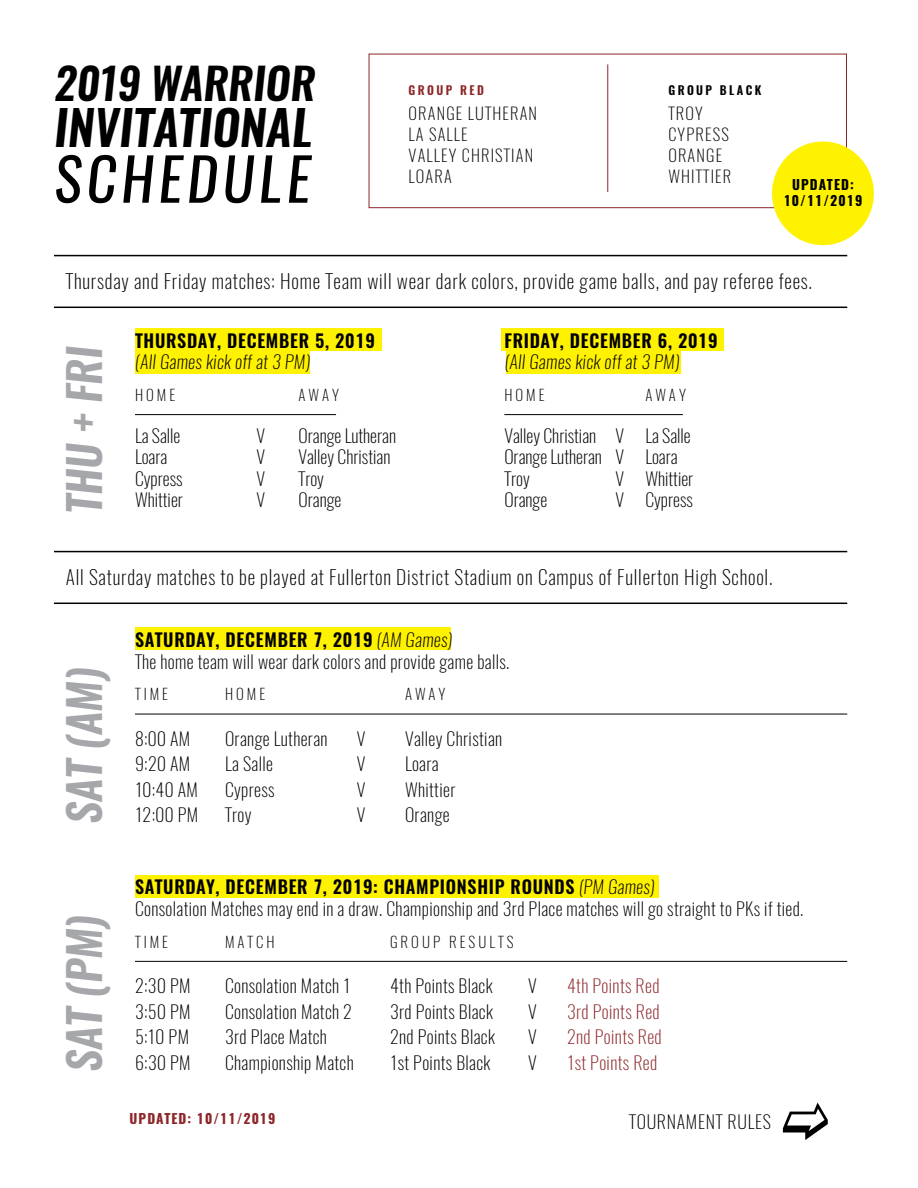
<style>
.page{position:relative;width:918px;height:1188px;background:#fff}
.page>*{position:absolute;margin:0;border:0;box-sizing:border-box;transform-origin:0 0}
.t1{font:italic 58.5px "Oswald";letter-spacing:.08em;color:#000}
.t2{font:italic 600 48px "Oswald";color:#000}
.t3{font:italic 600 44.25px "Oswald";color:#a5a7aa}
.t4{font:italic 600 43.5px "Oswald";color:#000}
.t5{font:200 19.5px "Oswald";letter-spacing:.04em;color:#000}
.t6{font:200 18px/21.6px "Oswald";letter-spacing:.02em;color:#000}
.t7{font:200 18px/21.6px "Oswald";color:#000}
.t8{font:200 18px "Oswald";letter-spacing:.02em;color:#8d2629}
.t9{font:600 18px "Oswald";letter-spacing:.04em;color:#000}
.t10{font:italic 200 18px "Oswald";letter-spacing:.02em;color:#000}
.t11{font:200 18px "Oswald";letter-spacing:.04em;color:#000}
.t12{font:200 16.5px/21px "Oswald";letter-spacing:.07em;color:#000}
.t13{font:200 15px "Oswald";letter-spacing:.2em;color:#000}
.t14{font:700 13.5px "Oswald";letter-spacing:.08em;color:#8d2629}
.t15{font:700 13.5px/16.2px "Oswald";letter-spacing:.08em;color:#000;text-align:center}
.t16{font:600 12px "Oswald";letter-spacing:.2em;color:#000}
.t17{font:600 12px "Oswald";letter-spacing:.2em;color:#8d2629}
.s1{font-weight:600}
.s2{font-style:italic}
</style>
<div class="page">
<div style="left:135px;top:351px;width:174px;height:23px;background:#fff200"></div>
<div style="left:506px;top:351px;width:175px;height:23px;background:#fff200"></div>
<div style="left:135px;top:627px;width:316px;height:23px;background:#fff200"></div>
<div style="left:135px;top:875px;width:523px;height:23px;background:#fff200"></div>
<div style="left:501px;top:328px;width:222px;height:23px;background:#fff200"></div>
<div style="left:135px;top:328px;width:246px;height:23px;background:#fff200"></div>
<hr style="left:135px;top:714px;width:712px;height:1px;background:#000">
<hr style="left:135px;top:961px;width:712px;height:1px;background:#000">
<div style="left:369px;top:54px;width:478px;height:154px;border:1px solid #8d2629"></div>
<hr style="left:607px;top:64px;width:1px;height:128px;background:#8d2629">
<hr style="left:135px;top:414px;width:201px;height:1px;background:#000">
<hr style="left:504px;top:414px;width:179px;height:1px;background:#000">
<hr style="left:54px;top:551px;width:793px;height:1px;background:#000">
<hr style="left:54px;top:255px;width:793px;height:1px;background:#000">
<hr style="left:54px;top:603px;width:793px;height:1px;background:#000">
<hr style="left:54px;top:307px;width:793px;height:1px;background:#000">
<div style="left:772px;top:141px;width:102px;height:104px;background:#fff200;border-radius:50%"></div>
<h3 class="t4" style="left:54px;top:53px;width:263px">2019 WARRIOR</h3>
<h2 class="t2" style="left:54px;top:94px;width:260px">INVITATIONAL</h2>
<h1 class="t1" style="left:54px;top:139px;width:258px">SCHEDULE</h1>
<p class="t17" style="left:409px;top:82px;width:77px">GROUP RED</p>
<p class="t12" style="left:409px;top:103px;width:130px">ORANGE LUTHERAN<br>LA SALLE<br>VALLEY CHRISTIAN<br>LOARA</p>
<p class="t16" style="left:668px;top:82px;width:94px">GROUP BLACK</p>
<p class="t12" style="left:668px;top:103px;width:64px">TROY<br>CYPRESS<br>ORANGE<br>WHITTIER</p>
<p class="t15" style="left:784px;top:177px;width:80px">UPDATED:<br>10/11/2019</p>
<p class="t5" style="left:66px;top:269px;width:748px">Thursday and Friday matches: Home Team will wear dark colors, provide game balls, and pay referee fees.</p>
<h3 class="t3" style="left:53px;top:514px;width:169px;rotate:-90deg">THU + FRI</h3>
<p class="t9" style="left:135px;top:328px;width:241px">THURSDAY, DECEMBER 5, 2019</p>
<p class="t10" style="left:135px;top:350px;width:177px">(All Games kick off at 3 PM)</p>
<p class="t13" style="left:135px;top:385px;width:42px">HOME</p>
<p class="t13" style="left:299px;top:385px;width:42px">AWAY</p>
<p class="t6" style="left:135px;top:424px;width:47px">La Salle</p>
<p class="t6" style="left:256px;top:424px;width:10px">V</p>
<p class="t7" style="left:298px;top:424px;width:99px">Orange Lutheran</p>
<p class="t6" style="left:135px;top:446px;width:34px">Loara</p>
<p class="t6" style="left:256px;top:446px;width:10px">V</p>
<p class="t7" style="left:298px;top:446px;width:93px">Valley Christian</p>
<p class="t7" style="left:135px;top:468px;width:49px">Cypress</p>
<p class="t6" style="left:256px;top:468px;width:10px">V</p>
<p class="t6" style="left:298px;top:468px;width:27px">Troy</p>
<p class="t7" style="left:135px;top:489px;width:49px">Whittier</p>
<p class="t6" style="left:256px;top:489px;width:10px">V</p>
<p class="t6" style="left:298px;top:489px;width:44px">Orange</p>
<p class="t9" style="left:504px;top:328px;width:215px">FRIDAY, DECEMBER 6, 2019</p>
<p class="t10" style="left:504px;top:350px;width:177px">(All Games kick off at 3 PM)</p>
<p class="t13" style="left:504px;top:385px;width:42px">HOME</p>
<p class="t13" style="left:645px;top:385px;width:42px">AWAY</p>
<p class="t7" style="left:504px;top:424px;width:188px">Valley Christian V La Salle<br>Orange Lutheran V Loara<br>Troy</p>
<p class="t7" style="left:615px;top:468px;width:79px">V Whittier</p>
<p class="t6" style="left:504px;top:489px;width:44px">Orange</p>
<p class="t7" style="left:615px;top:489px;width:79px">V Cypress</p>
<p class="t5" style="left:66px;top:565px;width:708px">All Saturday matches to be played at Fullerton District Stadium on Campus of Fullerton High School.</p>
<h3 class="t3" style="left:53px;top:824px;width:158px;rotate:-90deg">SAT (AM)</h3>
<p class="t6" style="left:135px;top:629px;width:376px"><span class="s1">SATURDAY, DECEMBER 7, 2019</span> <span class="s2">(AM Games)<br></span>The home team will wear dark colors and provide game balls.</p>
<p class="t13" style="left:135px;top:684px;width:35px">TIME</p>
<p class="t13" style="left:225px;top:684px;width:42px">HOME</p>
<p class="t13" style="left:405px;top:684px;width:42px">AWAY</p>
<p class="t6" style="left:135px;top:728px;width:57px">8:00 AM</p>
<p class="t6" style="left:225px;top:728px;width:104px">Orange Lutheran</p>
<p class="t6" style="left:357px;top:728px;width:10px">V</p>
<p class="t6" style="left:405px;top:728px;width:99px">Valley Christian</p>
<p class="t6" style="left:135px;top:753px;width:57px">9:20 AM</p>
<p class="t6" style="left:225px;top:753px;width:49px">La Salle</p>
<p class="t6" style="left:357px;top:753px;width:10px">V</p>
<p class="t6" style="left:405px;top:753px;width:35px">Loara</p>
<p class="t6" style="left:135px;top:779px;width:65px">10:40 AM</p>
<p class="t6" style="left:225px;top:779px;width:51px">Cypress</p>
<p class="t6" style="left:357px;top:779px;width:10px">V</p>
<p class="t6" style="left:405px;top:779px;width:52px">Whittier</p>
<p class="t6" style="left:135px;top:804px;width:65px">12:00 PM</p>
<p class="t6" style="left:225px;top:804px;width:28px">Troy</p>
<p class="t6" style="left:357px;top:804px;width:10px">V</p>
<p class="t6" style="left:405px;top:804px;width:46px">Orange</p>
<h3 class="t3" style="left:53px;top:1072px;width:159px;rotate:-90deg">SAT (PM)</h3>
<p class="t6" style="left:135px;top:876px;width:670px"><span class="s1">SATURDAY, DECEMBER 7, 2019: CHAMPIONSHIP ROUNDS</span> <span class="s2">(PM Games)<br></span>Consolation Matches may end in a draw. Championship and 3rd Place matches will go straight to PKs if tied.</p>
<p class="t13" style="left:135px;top:931px;width:35px">TIME</p>
<p class="t13" style="left:225px;top:931px;width:51px">MATCH</p>
<p class="t13" style="left:390px;top:931px;width:125px">GROUP RESULTS</p>
<p class="t6" style="left:135px;top:975px;width:57px">2:30 PM</p>
<p class="t6" style="left:225px;top:975px;width:127px">Consolation Match 1</p>
<p class="t6" style="left:390px;top:975px;width:104px">4th Points Black</p>
<p class="t6" style="left:528px;top:975px;width:10px">V</p>
<p class="t8" style="left:567px;top:974px;width:94px">4th Points Red</p>
<p class="t6" style="left:135px;top:1001px;width:57px">3:50 PM</p>
<p class="t6" style="left:225px;top:1001px;width:129px">Consolation Match 2</p>
<p class="t6" style="left:390px;top:1001px;width:104px">3rd Points Black</p>
<p class="t6" style="left:528px;top:1001px;width:10px">V</p>
<p class="t8" style="left:567px;top:999px;width:94px">3rd Points Red</p>
<p class="t6" style="left:135px;top:1026px;width:56px">5:10 PM</p>
<p class="t6" style="left:225px;top:1026px;width:103px">3rd Place Match</p>
<p class="t6" style="left:390px;top:1026px;width:106px">2nd Points Black</p>
<p class="t6" style="left:528px;top:1026px;width:10px">V</p>
<p class="t8" style="left:567px;top:1025px;width:96px">2nd Points Red</p>
<p class="t6" style="left:135px;top:1052px;width:57px">6:30 PM</p>
<p class="t6" style="left:225px;top:1052px;width:130px">Championship Match</p>
<p class="t6" style="left:390px;top:1052px;width:102px">1st Points Black</p>
<p class="t6" style="left:528px;top:1052px;width:10px">V</p>
<p class="t8" style="left:567px;top:1050px;width:92px">1st Points Red</p>
<p class="t14" style="left:130px;top:1109px;width:147px">UPDATED: 10/11/2019</p>
<p class="t11" style="left:629px;top:1109px;width:143px">TOURNAMENT RULES</p>
</div>
